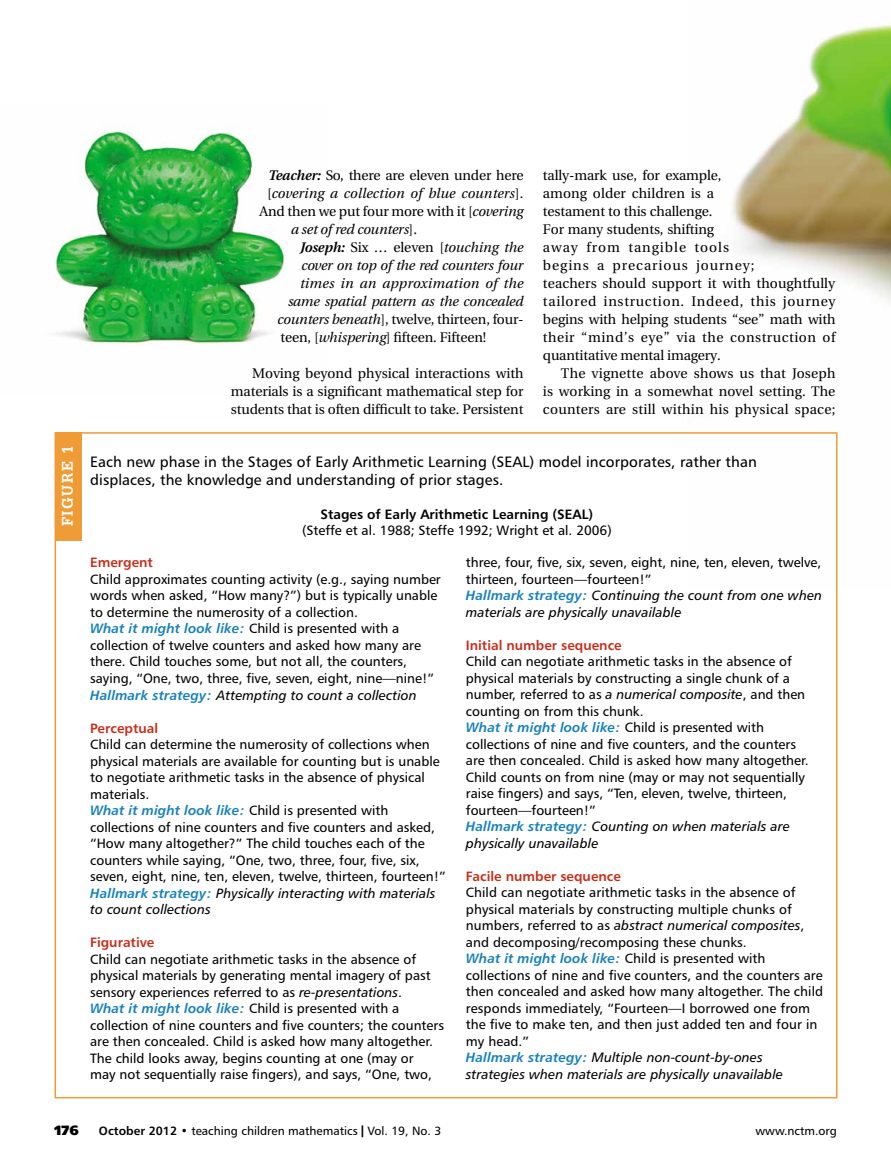
<style>
.page{position:relative;width:891px;height:1175px;background:#fff}
.page>*{position:absolute;margin:0;border:0;box-sizing:border-box;transform-origin:0 0}
.t1{font:15px/18px "Humanist 777 BT Roman B";letter-spacing:.005em;color:#000}
.t2{font:700 15px "Glypha";letter-spacing:.1em;color:#fff}
.t3{font:13.8px/18px "Utopia";letter-spacing:-.01em;color:#000;text-align:justify}
.t4{font:italic 13.8px "Utopia";letter-spacing:-.01em;color:#000}
.t5{font:italic 13.8px "Utopia";letter-spacing:.01em;color:#000}
.t6{font:italic 13.8px "Utopia";letter-spacing:.015em;color:#000}
.t7{font:13.5px/16.5px "Humanist 777 BT Roman B";color:#000}
.t8{font:13.5px/16.5px "Humanist 777 BT Italic B";letter-spacing:.005em;color:#000}
.t9{font:13.5px "Humanist 777 BT Bold Italic B";color:#1681be}
.t10{font:13.5px "Humanist 777 BT Bold B";color:#c72e1a}
.t11{font:13.5px "Humanist 777 BT Bold B";color:#000}
.t12{font:13.5px "Humanist 777 BT Extra Black B";color:#000}
.t13{font:12px "Humanist 777 BT Roman B";color:#000}
.s1{font-weight:600;font-style:italic}
.s2{font-style:normal}
.s3{font-style:italic}
.s4{font-family:"Humanist 777 BT Bold Italic B";color:#1681be}
.s5{font-family:"Humanist 777 BT Roman B";color:#000}
.s6{font-family:"Humanist 777 BT Italic B"}
.s7{font-family:"Humanist 777 BT Roman B"}
.s8{font-family:"Humanist 777 BT Bold B"}
.s9{font-family:"Interstate";font-weight:700}
</style>
<div class="page">
<img style="left:55px;top:127px;width:231px;height:217px">
<img style="left:732px;top:24px;width:159px;height:277px">
<div style="left:55px;top:432px;width:27px;height:108px;background:#f09c36"></div>
<p class="t2" style="left:58px;top:526px;width:82px;rotate:-90deg">Figure 1</p>
<p class="t3" style="left:543px;top:167px;width:294px;text-align:left">tally-mark use, for example,<br>among older children is a<br>testament to this challenge.<br>For many students, shifting<br>away from tangible tools<br>begins a precarious journey;<br>teachers should support it with thoughtfully tailored instruction. Indeed, this journey begins with helping students “see” math with their “mind’s eye” via the construction of quantitative mental imagery.</p>
<p class="t3" style="left:543px;top:364px;width:294px;text-indent:18px">The vignette above shows us that Joseph is working in a somewhat novel setting. The counters are still within his physical space;</p>
<p class="t1" style="left:90px;top:452px;width:668px">Each new phase in the Stages of Early Arithmetic Learning (SEAL) model incorporates, rather than displaces, the knowledge and understanding of prior stages.</p>
<p class="t11" style="left:321px;top:506px;width:274px">Stages of Early Arithmetic Learning (SEAL)</p>
<p class="t7" style="left:302px;top:522px;width:311px">(Steffe et al. 1988; Steffe 1992; Wright et al. 2006)</p>
<p class="t3" style="left:268px;top:167px;width:256px"><span class="s1">Teacher:</span> So, there are eleven under here</p>
<p class="t5" style="left:267px;top:186px;width:258px"><span class="s2">[</span>covering a collection of blue counters<span class="s2">].</span></p>
<p class="t3" style="left:260px;top:203px;width:265px">And then we put four more with it [<span class="s3">covering</span></p>
<p class="t4" style="left:291px;top:222px;width:128px">a set of red counters<span class="s2">].</span></p>
<p class="t3" style="left:300px;top:239px;width:225px"><span class="s1">Joseph:</span> Six … eleven [<span class="s3">touching the</span></p>
<p class="t4" style="left:302px;top:258px;width:223px">cover on top of the red counters four</p>
<p class="t6" style="left:300px;top:276px;width:225px">times in an approximation of the</p>
<p class="t4" style="left:288px;top:294px;width:237px">same spatial pattern as the concealed</p>
<p class="t3" style="left:278px;top:311px;width:248px"><span class="s3">counters beneath</span>], twelve, thirteen, four-</p>
<p class="t3" style="left:281px;top:329px;width:207px">teen, [<span class="s3">whispering</span>] fifteen. Fifteen!</p>
<p class="t3" style="left:231px;top:365px;width:294px;text-indent:21px">Moving beyond physical interactions with materials is a significant mathematical step for students that is often difficult to take. Persistent</p>
<p class="t10" style="left:90px;top:554px;width:64px">Emergent</p>
<p class="t7" style="left:90px;top:571px;width:352px">Child approximates counting activity (e.g., saying number words when asked, “How many?”) but is typically unable to determine the numerosity of a collection.<br><span class="s4">What it might look like:</span> Child is presented with a collection of twelve counters and asked how many are there. Child touches some, but not all, the counters, saying, “One, two, three, five, seven, eight, nine—nine!”</p>
<p class="t8" style="left:90px;top:686px;width:328px"><span class="s4">Hallmark strategy:</span> Attempting to count a collection</p>
<p class="t10" style="left:90px;top:719px;width:70px">Perceptual</p>
<p class="t7" style="left:90px;top:735px;width:351px">Child can determine the numerosity of collections when physical materials are available for counting but is unable to negotiate arithmetic tasks in the absence of physical materials.</p>
<p class="t9" style="left:90px;top:801px;width:300px">What it might look like: <span class="s5">Child is presented with</span></p>
<p class="t7" style="left:90px;top:818px;width:357px">collections of nine counters and five counters and asked, “How many altogether?” The child touches each of the counters while saying, “One, two, three, four, five, six, seven, eight, nine, ten, eleven, twelve, thirteen, fourteen!”</p>
<p class="t8" style="left:90px;top:884px;width:347px"><span class="s4">Hallmark strategy:</span> Physically interacting with materials to count collections</p>
<p class="t10" style="left:90px;top:933px;width:66px">Figurative</p>
<p class="t7" style="left:90px;top:950px;width:355px">Child can negotiate arithmetic tasks in the absence of physical materials by generating mental imagery of past sensory experiences referred to as <span class="s6">re-presentations</span>.<br><span class="s4">What it might look like:</span> Child is presented with a collection of nine counters and five counters; the counters are then concealed. Child is asked how many altogether.<br>The child looks away, begins counting at one (may or<br>may not sequentially raise fingers), and says, “One, two,</p>
<p class="t7" style="left:466px;top:554px;width:357px">three, four, five, six, seven, eight, nine, ten, eleven, twelve, thirteen, fourteen—fourteen!”</p>
<p class="t8" style="left:466px;top:587px;width:358px"><span class="s4">Hallmark strategy:</span> Continuing the count from one when materials are physically unavailable</p>
<p class="t10" style="left:466px;top:636px;width:157px">Initial number sequence</p>
<p class="t7" style="left:466px;top:653px;width:341px">Child can negotiate arithmetic tasks in the absence of physical materials by constructing a single chunk of a number, referred to as <span class="s6">a numerical composite</span>, and then counting on from this chunk.</p>
<p class="t9" style="left:466px;top:719px;width:300px">What it might look like: <span class="s5">Child is presented with</span></p>
<p class="t7" style="left:466px;top:735px;width:344px">collections of nine and five counters, and the counters are then concealed. Child is asked how many altogether.<br>Child counts on from nine (may or may not sequentially raise fingers) and says, “Ten, eleven, twelve, thirteen, fourteen—fourteen!”</p>
<p class="t8" style="left:466px;top:818px;width:325px"><span class="s4">Hallmark strategy:</span> Counting on when materials are physically unavailable</p>
<p class="t10" style="left:466px;top:867px;width:156px">Facile number sequence</p>
<p class="t7" style="left:466px;top:884px;width:331px">Child can negotiate arithmetic tasks in the absence of physical materials by constructing multiple chunks of</p>
<p class="t8" style="left:466px;top:917px;width:340px"><span class="s7">numbers, referred to as</span> abstract numerical composites<span class="s7">,</span></p>
<p class="t7" style="left:466px;top:933px;width:282px">and decomposing/recomposing these chunks.</p>
<p class="t9" style="left:466px;top:950px;width:301px">What it might look like: <span class="s5">Child is presented with</span></p>
<p class="t7" style="left:466px;top:966px;width:359px">collections of nine and five counters, and the counters are then concealed and asked how many altogether. The child responds immediately, “Fourteen—I borrowed one from the five to make ten, and then just added ten and four in my head.”</p>
<p class="t8" style="left:466px;top:1049px;width:319px"><span class="s4">Hallmark strategy:</span> Multiple non-count-by-ones strategies when materials are physically unavailable</p>
<p class="t12" style="left:54px;top:1121px;width:26px">176</p>
<p class="t13" style="left:99px;top:1123px;width:344px"><span class="s8">October 2012 •</span> teaching children mathematics <span class="s9">|</span> Vol. 19, No. 3</p>
<p class="t13" style="left:756px;top:1123px;width:83px">www.nctm.org</p>
</div>
